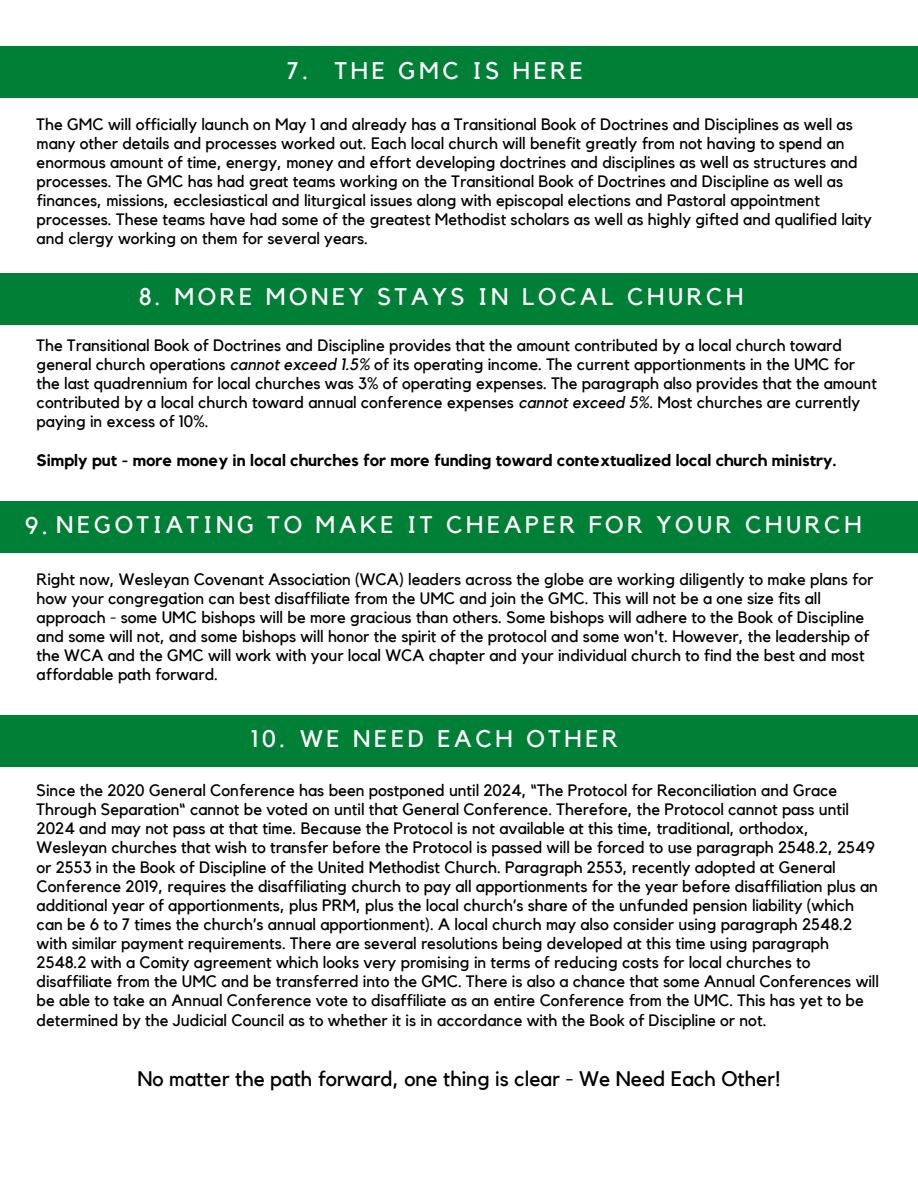
<style>
.page{position:relative;width:918px;height:1188px;background:#fff}
.page>*{position:absolute;margin:0;border:0;box-sizing:border-box;transform-origin:0 0}
.t1{font:24px "Kollektif";letter-spacing:.15em;color:#fff}
.t2{font:21px "Kollektif";color:#000}
.t3{font:16.5px/19.2px "Kollektif";color:#000}
.t4{font:700 16.5px "Kollektif";color:#000}
.s1{font-style:italic}
</style>
<div class="page">
<div style="left:0;top:46px;width:918px;height:52px;background:#008037"></div>
<div style="left:0;top:273px;width:918px;height:51px;background:#008037"></div>
<div style="left:0;top:501px;width:918px;height:52px;background:#008037"></div>
<div style="left:0;top:715px;width:918px;height:51px;background:#008037"></div>
<p class="t1" style="left:335px;top:59px;width:250px">THE GMC IS HERE</p>
<p class="t3" style="left:37px;top:115px;width:837px">The GMC will officially launch on May 1 and already has a Transitional Book of Doctrines and Disciplines as well as many other details and processes worked out. Each local church will benefit greatly from not having to spend an enormous amount of time, energy, money and effort developing doctrines and disciplines as well as structures and processes. The GMC has had great teams working on the Transitional Book of Doctrines and Discipline as well as finances, missions, ecclesiastical and liturgical issues along with episcopal elections and Pastoral appointment processes. These teams have had some of the greatest Methodist scholars as well as highly gifted and qualified laity and clergy working on them for several years.</p>
<p class="t1" style="left:287px;top:59px;width:22px">7.</p>
<p class="t1" style="left:174px;top:286px;width:571px">MORE MONEY STAYS IN LOCAL CHURCH</p>
<p class="t3" style="left:37px;top:336px;width:842px">The Transitional Book of Doctrines and Discipline provides that the amount contributed by a local church toward general church operations <span class="s1">cannot exceed 1.5%</span> of its operating income. The current apportionments in the UMC for the last quadrennium for local churches was 3% of operating expenses. The paragraph also provides that the amount contributed by a local church toward annual conference expenses <span class="s1">cannot exceed 5%</span>. Most churches are currently paying in excess of 10%.</p>
<p class="t4" style="left:37px;top:452px;width:802px">Simply put - more money in local churches for more funding toward contextualized local church ministry.</p>
<p class="t1" style="left:139px;top:286px;width:23px">8.</p>
<p class="t1" style="left:25px;top:514px;width:838px">9. NEGOTIATING TO MAKE IT CHEAPER FOR YOUR CHURCH</p>
<p class="t3" style="left:37px;top:570px;width:838px">Right now, Wesleyan Covenant Association (WCA) leaders across the globe are working diligently to make plans for how your congregation can best disaffiliate from the UMC and join the GMC. This will not be a one size fits all approach - some UMC bishops will be more gracious than others. Some bishops will adhere to the Book of Discipline and some will not, and some bishops will honor the spirit of the protocol and some won't. However, the leadership of the WCA and the GMC will work with your local WCA chapter and your individual church to find the best and most affordable path forward.</p>
<p class="t1" style="left:300px;top:728px;width:319px">WE NEED EACH OTHER</p>
<p class="t3" style="left:37px;top:781px;width:844px">Since the 2020 General Conference has been postponed until 2024, “The Protocol for Reconciliation and Grace Through Separation“ cannot be voted on until that General Conference. Therefore, the Protocol cannot pass until 2024 and may not pass at that time. Because the Protocol is not available at this time, traditional, orthodox, Wesleyan churches that wish to transfer before the Protocol is passed will be forced to use paragraph 2548.2, 2549 or 2553 in the Book of Discipline of the United Methodist Church. Paragraph 2553, recently adopted at General Conference 2019, requires the disaffiliating church to pay all apportionments for the year before disaffiliation plus an additional year of apportionments, plus PRM, plus the local church’s share of the unfunded pension liability (which can be 6 to 7 times the church’s annual apportionment). A local church may also consider using paragraph 2548.2 with similar payment requirements. There are several resolutions being developed at this time using paragraph 2548.2 with a Comity agreement which looks very promising in terms of reducing costs for local churches to disaffiliate from the UMC and be transferred into the GMC. There is also a chance that some Annual Conferences will be able to take an Annual Conference vote to disaffiliate as an entire Conference from the UMC. This has yet to be determined by the Judicial Council as to whether it is in accordance with the Book of Discipline or not.</p>
<p class="t1" style="left:251px;top:728px;width:36px">10.</p>
<p class="t2" style="left:137px;top:1069px;width:645px">No matter the path forward, one thing is clear - We Need Each Other!</p>
</div>
